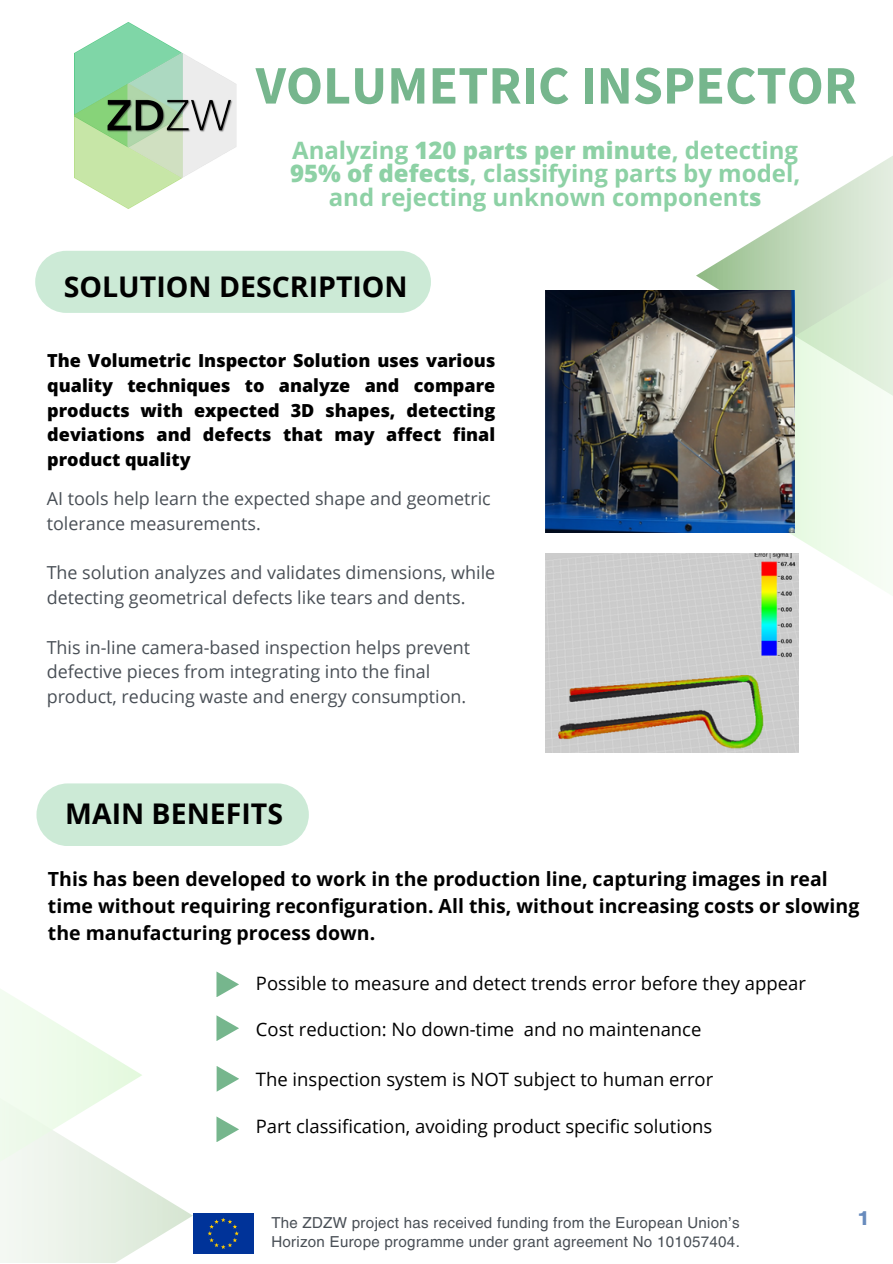
<style>
.page{position:relative;width:893px;height:1264px;background:#fff}
.page>*{position:absolute;margin:0;border:0;box-sizing:border-box;transform-origin:0 0}
.t1{font:700 54.15px "Source Sans Pro";color:#76b68d}
.t2{font:700 28.5px "Open Sans";color:#000}
.t3{font:700 24px/23.5px "Open Sans";color:#8dd1a5;text-align:center}
.t4{font:700 19.5px/27px "Open Sans";color:#000}
.t5{font:700 19.5px "Helios Ext";color:#688bbd}
.t6{font:18.45px "Open Sans";color:#000}
.t7{font:800 18px/24.8px "Open Sans";color:#000;text-align:justify}
.t8{font:17.85px/24.8px "Open Sans";color:#494f56}
.t9{font:15px/19px "Helios";letter-spacing:.02em;color:#494f56}
.s1{font-weight:800}
</style>
<div class="page">
<svg style="left:630px;top:176px;width:262px;height:521px"></svg>
<div style="left:35px;top:251px;width:396px;height:62px;background:#ccead6;border-radius:31px"></div>
<img style="left:74px;top:22px;width:162px;height:187px">
<div style="left:36px;top:783px;width:273px;height:63px;background:#ccead6;border-radius:31px"></div>
<img style="left:545px;top:291px;width:249px;height:241px">
<img style="left:545px;top:553px;width:253px;height:199px">
<svg style="left:142px;top:1185px;width:51px;height:62px"></svg>
<svg style="left:0;top:814px;width:142px;height:448px"></svg>
<svg style="left:216px;top:971px;width:23px;height:26px"></svg>
<svg style="left:216px;top:1015px;width:23px;height:26px"></svg>
<svg style="left:217px;top:1066px;width:22px;height:25px"></svg>
<svg style="left:216px;top:1116px;width:23px;height:26px"></svg>
<div style="left:193px;top:1213px;width:61px;height:40px;background:#039"></div>
<svg style="left:207px;top:1218px;width:32px;height:30px"></svg>
<p class="t1" style="left:256px;top:50px;width:602px">VOLUMETRIC INSPECTOR</p>
<p class="t3" style="left:290px;top:137px;width:511px">Analyzing <span class="s1">120 parts per minute</span>, detecting<br><span class="s1">95% of defects</span>, classifying parts by model, and rejecting unknown component<span class="s1">s</span></p>
<p class="t2" style="left:64px;top:266px;width:345px">SOLUTION DESCRIPTION</p>
<p class="t7" style="left:47px;top:348px;width:449px">The Volumetric Inspector Solution uses various quality techniques to analyze and compare products with expected 3D shapes, detecting deviations and defects that may affect final product quality</p>
<p class="t8" style="left:47px;top:486px;width:445px">AI tools help learn the expected shape and geometric tolerance measurements.</p>
<p class="t8" style="left:47px;top:560px;width:450px">The solution analyzes and validates dimensions, while detecting geometrical defects like tears and dents.</p>
<p class="t8" style="left:47px;top:634px;width:425px">This in-line camera-based inspection helps prevent defective pieces from integrating into the final product, reducing waste and energy consumption.</p>
<p class="t2" style="left:65px;top:793px;width:219px">MAIN BENEFITS</p>
<p class="t4" style="left:48px;top:864px;width:812px">This has been developed to work in the production line, capturing images in real time without requiring reconfiguration. All this, without increasing costs or slowing the manufacturing process down.</p>
<p class="t6" style="left:256px;top:969px;width:551px">Possible to measure and detect trends error before they appear</p>
<p class="t6" style="left:256px;top:1015px;width:447px">Cost reduction: No down-time and no maintenance</p>
<p class="t6" style="left:256px;top:1066px;width:459px">The inspection system is NOT subject to human error</p>
<p class="t6" style="left:256px;top:1112px;width:458px">Part classification, avoiding product specific solutions</p>
<p class="t9" style="left:271px;top:1212px;width:470px">The ZDZW project has received funding from the European Union’s<br>Horizon Europe programme under grant agreement No 101057404.</p>
<p class="t5" style="left:857px;top:1210px;width:13px">1</p>
</div>
